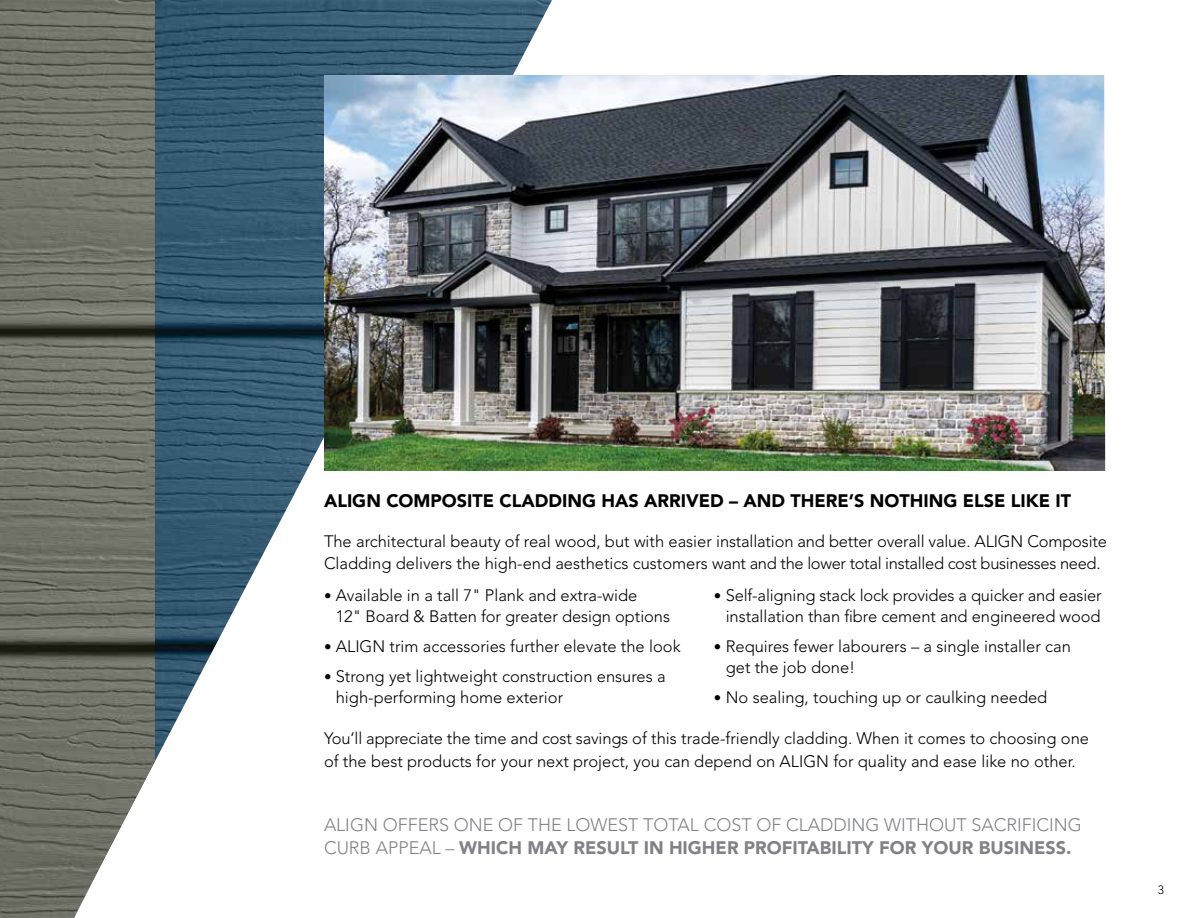
<style>
.page{position:relative;width:1188px;height:918px;background:#fff}
.page>*{position:absolute;margin:0;border:0;box-sizing:border-box;transform-origin:0 0}
.t1{font:300 18px/22.5px "Avenir LT Pro";color:#808285}
.t2{font:900 18px "Avenir LT Pro";color:#000}
.t3{font:300 16.5px/21px "Avenir LT Pro";color:#000}
.t4{font:300 12px "Avenir LT Pro";color:#000}
.s1{font-size:15px}
.s2{font-weight:900}
</style>
<div class="page">
<img style="left:155px;top:0;width:397px;height:761px">
<img style="left:0;top:0;width:155px;height:918px">
<img style="left:324px;top:75px;width:781px;height:396px">
<p class="t2" style="left:324px;top:490px;width:749px">ALIGN COMPOSITE CLADDING HAS ARRIVED – AND THERE’S NOTHING ELSE LIKE IT</p>
<p class="t3" style="left:324px;top:530px;width:785px;line-height:22.5px">The architectural beauty of real wood, but with easier installation and better overall value. ALIGN Composite<br>Cladding delivers the high-end aesthetics customers want and the lower total installed cost businesses need.</p>
<p class="t3" style="left:336px;top:585px;width:336px;text-indent:-12px"><span class="s1">•</span> Available in a tall 7" Plank and extra-wide<br>12" Board &amp; Batten for greater design options</p>
<p class="t3" style="left:324px;top:636px;width:358px"><span class="s1">•</span> ALIGN trim accessories further elevate the look</p>
<p class="t3" style="left:336px;top:666px;width:331px;text-indent:-12px"><span class="s1">•</span> Strong yet lightweight construction ensures a high-performing home exterior</p>
<p class="t3" style="left:714px;top:585px;width:389px;text-align:right"><span class="s1">•</span> Self-aligning stack lock provides a quicker and easier installation than fibre cement and engineered wood</p>
<p class="t3" style="left:726px;top:636px;width:347px;text-indent:-12px"><span class="s1">•</span> Requires fewer labourers – a single installer can get the job done!</p>
<p class="t3" style="left:714px;top:687px;width:335px"><span class="s1">•</span> No sealing, touching up or caulking needed</p>
<p class="t3" style="left:324px;top:728px;width:767px;line-height:22.5px">You’ll appreciate the time and cost savings of this trade-friendly cladding. When it comes to choosing one of the best products for your next project, you can depend on ALIGN for quality and ease like no other.</p>
<p class="t1" style="left:324px;top:814px;width:759px">ALIGN OFFERS ONE OF THE LOWEST TOTAL COST OF CLADDING WITHOUT SACRIFICING<br>CURB APPEAL – <span class="s2">WHICH MAY RESULT IN HIGHER PROFITABILITY FOR YOUR BUSINESS.</span></p>
<p class="t4" style="left:1158px;top:883px;width:8px">3</p>
</div>
